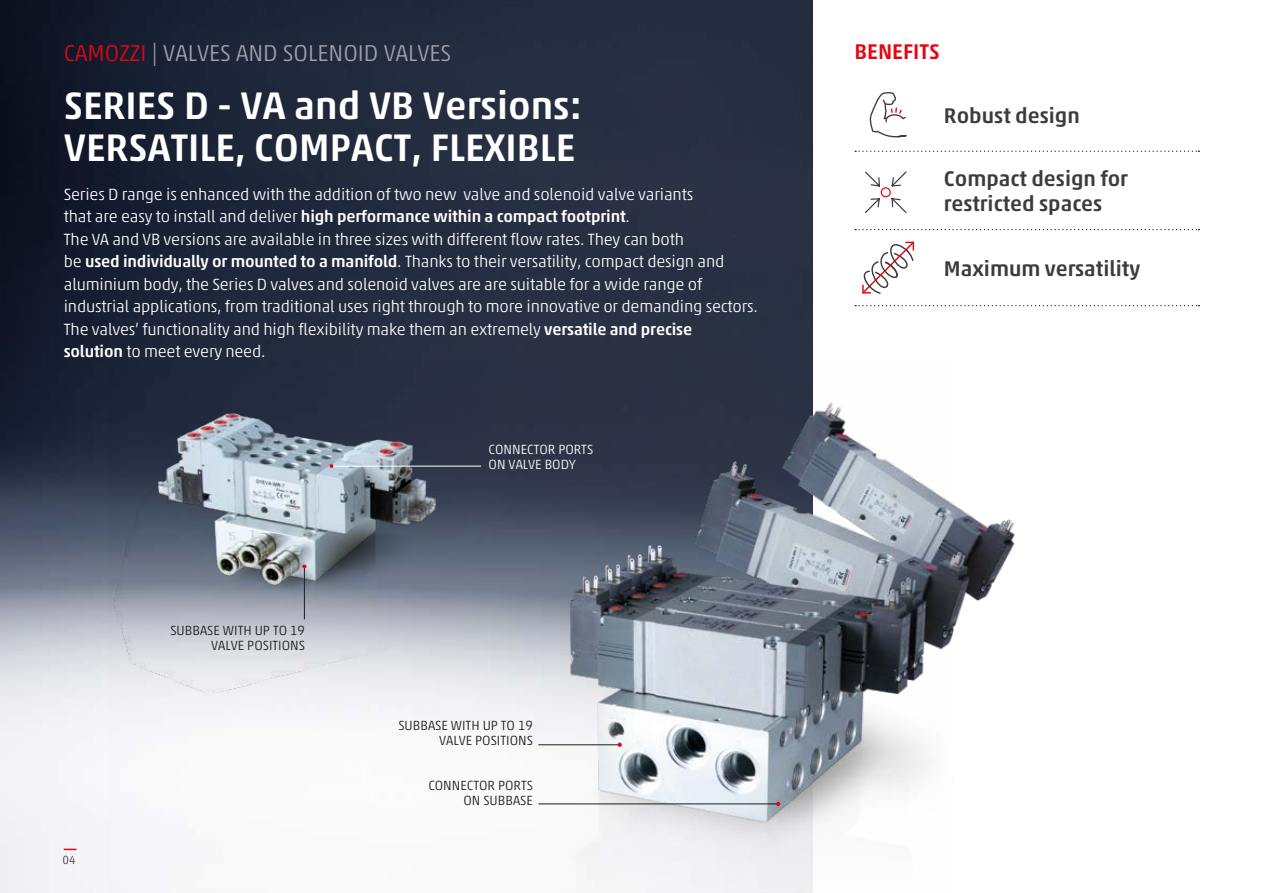
<style>
.page{position:relative;width:1263px;height:893px;background:#fff}
.page>*{position:absolute;margin:0;border:0;box-sizing:border-box;transform-origin:0 0}
.t1{font:500 39px/42px "Akko W1 G";color:#fff}
.t2{font:300 23.25px "Akko W1 G";color:#a3a1ad}
.t3{font:500 21.6px/25.2px "Akko W1 G";color:#3c3c3b}
.t4{font:500 21.6px "Akko W1 G";color:#e30613}
.t5{font:300 16.5px/22.5px "Akko W1 G";letter-spacing:-.01em;color:#fff}
.t6{font:300 13.5px/15px "Akko W1 G";color:#1d1d1b;text-align:right}
.t7{font:300 13.5px/15px "Akko W1 G";color:#fff}
.t8{font:300 12px "Akko W1 G";color:#3c3c3b}
.s1{color:#e30613}
.s2{font-weight:500}
</style>
<div class="page">
<img style="left:0;top:0;width:812px;height:893px">
<img style="left:108px;top:361px;width:907px;height:532px">
<svg style="left:855px;top:151px;width:344px;height:1px"></svg>
<svg style="left:855px;top:229px;width:344px;height:1px"></svg>
<svg style="left:855px;top:305px;width:344px;height:1px"></svg>
<svg style="left:862px;top:242px;width:52px;height:52px"></svg>
<svg style="left:869px;top:92px;width:38px;height:46px"></svg>
<svg style="left:865px;top:171px;width:42px;height:43px"></svg>
<hr style="left:538px;top:804px;width:241px;height:1px;background:#1d1d1b">
<svg style="left:776px;top:802px;width:4px;height:4px"></svg>
<hr style="left:304px;top:568px;width:1px;height:51px;background:#1d1d1b">
<svg style="left:302px;top:564px;width:4px;height:4px"></svg>
<hr style="left:538px;top:744px;width:81px;height:1px;background:#1d1d1b">
<svg style="left:618px;top:743px;width:4px;height:4px"></svg>
<hr style="left:331px;top:466px;width:150px;height:1px;background:#fff">
<svg style="left:330px;top:464px;width:3px;height:4px"></svg>
<svg style="left:64px;top:849px;width:13px;height:1px"></svg>
<h2 class="t2" style="left:64px;top:36px;width:389px"><span class="s1">CAMOZZI</span> | VALVES AND SOLENOID VALVES</h2>
<h3 class="t4" style="left:854px;top:36px;width:87px">BENEFITS</h3>
<h1 class="t1" style="left:64px;top:82px;width:520px">SERIES D - VA and VB Versions:<br>VERSATILE, COMPACT, FLEXIBLE</h1>
<p class="t5" style="left:64px;top:182px;width:696px">Series D range is enhanced with the addition of two new valve and solenoid valve variants<br>that are easy to install and deliver <span class="s2">high performance within a compact footprint</span>.<br>The VA and VB versions are available in three sizes with different flow rates. They can both<br>be <span class="s2">used individually or mounted to a manifold</span>. Thanks to their versatility, compact design and aluminium body, the Series D valves and solenoid valves are are suitable for a wide range of industrial applications, from traditional uses right through to more innovative or demanding sectors.<br>The valves’ functionality and high flexibility make them an extremely <span class="s2">versatile and precise<br>solution</span> to meet every need.</p>
<p class="t8" style="left:63px;top:851px;width:15px">04</p>
<p class="t6" style="left:170px;top:622px;width:136px">SUBBASE WITH UP TO 19<br>VALVE POSITIONS</p>
<p class="t7" style="left:489px;top:441px;width:106px">CONNECTOR PORTS<br>ON VALVE BODY</p>
<p class="t6" style="left:398px;top:717px;width:136px">SUBBASE WITH UP TO 19<br>VALVE POSITIONS</p>
<p class="t6" style="left:428px;top:777px;width:106px">CONNECTOR PORTS<br>ON SUBBASE</p>
<h3 class="t3" style="left:944px;top:102px;width:137px">Robust design</h3>
<h3 class="t3" style="left:944px;top:164px;width:186px">Compact design for restricted spaces</h3>
<h3 class="t3" style="left:944px;top:255px;width:198px">Maximum versatility</h3>
</div>
